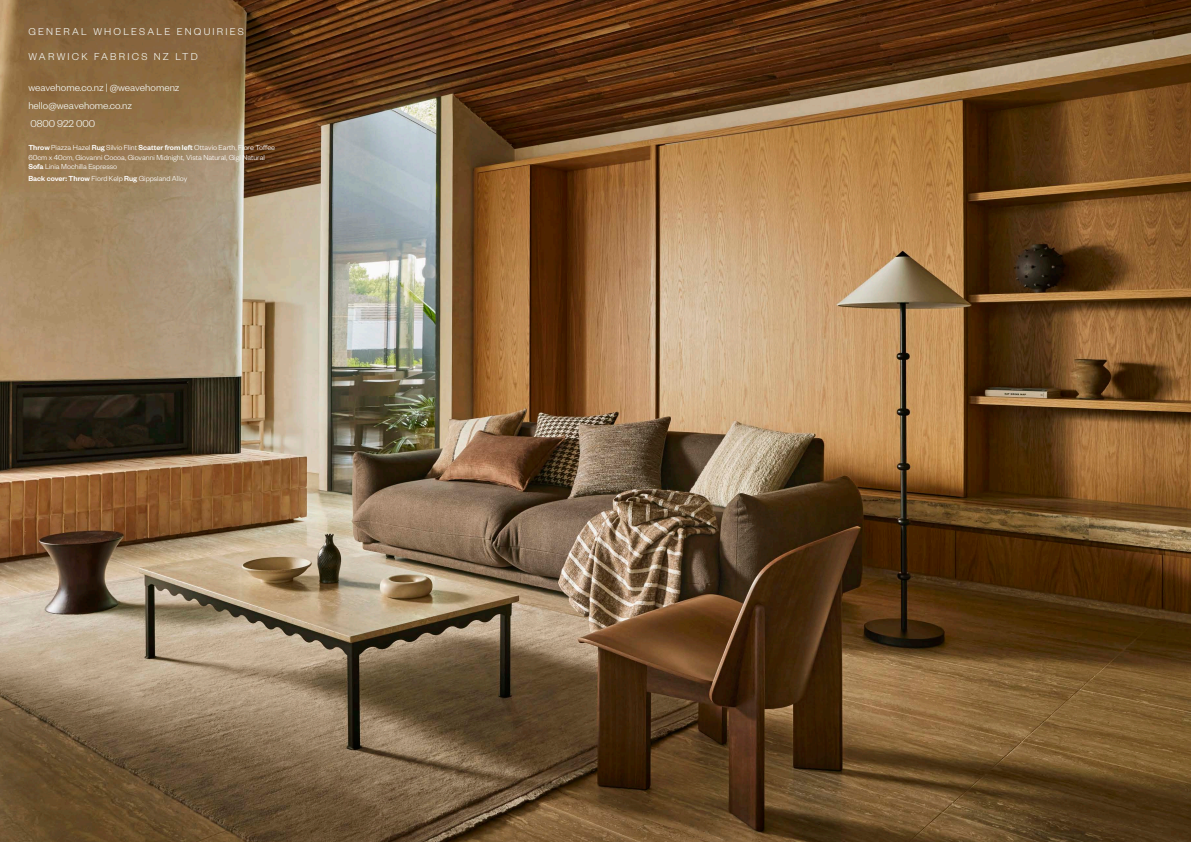
<style>
.page{position:relative;width:1191px;height:842px;background:#fff}
.page>*{position:absolute;margin:0;border:0;box-sizing:border-box;transform-origin:0 0}
.t1{font:300 11px "Founders Grotesk";color:#f3f5f0}
.t2{font:300 11px "Founders Grotesk";letter-spacing:.2em;color:#f3f5f0}
.t3{font:300 8px/9.6px "Founders Grotesk";color:#fff}
.s1{font-weight:500}
</style>
<div class="page">
<img style="left:0;top:0;width:1191px;height:842px">
<p class="t2" style="left:28px;top:25px;width:217px">GENERAL WHOLESALE ENQUIRIES</p>
<p class="t2" style="left:28px;top:50px;width:171px">WARWICK FABRICS NZ LTD</p>
<p class="t1" style="left:28px;top:81px;width:153px">weavehome.co.nz | @weavehomenz</p>
<p class="t1" style="left:28px;top:99px;width:105px">hello@weavehome.co.nz</p>
<p class="t1" style="left:30px;top:117px;width:66px">0800 922 000</p>
<p class="t3" style="left:28px;top:142px;width:248px"><span class="s1">Throw</span> Piazza Hazel <span class="s1">Rug</span> Silvio Flint <span class="s1">Scatter from left</span> Ottavio Earth, Fiore Toffee<br>60cm x 40cm, Giovanni Cocoa, Giovanni Midnight, Vista Natural, Gigi Natural</p>
<p class="t3" style="left:28px;top:162px;width:90px"><span class="s1">Sofa</span> Linia Mochilla Espresso</p>
<p class="t3" style="left:28px;top:174px;width:160px"><span class="s1">Back cover: Throw</span> Fiord Kelp <span class="s1">Rug</span> Gippsland Alloy</p>
</div>
